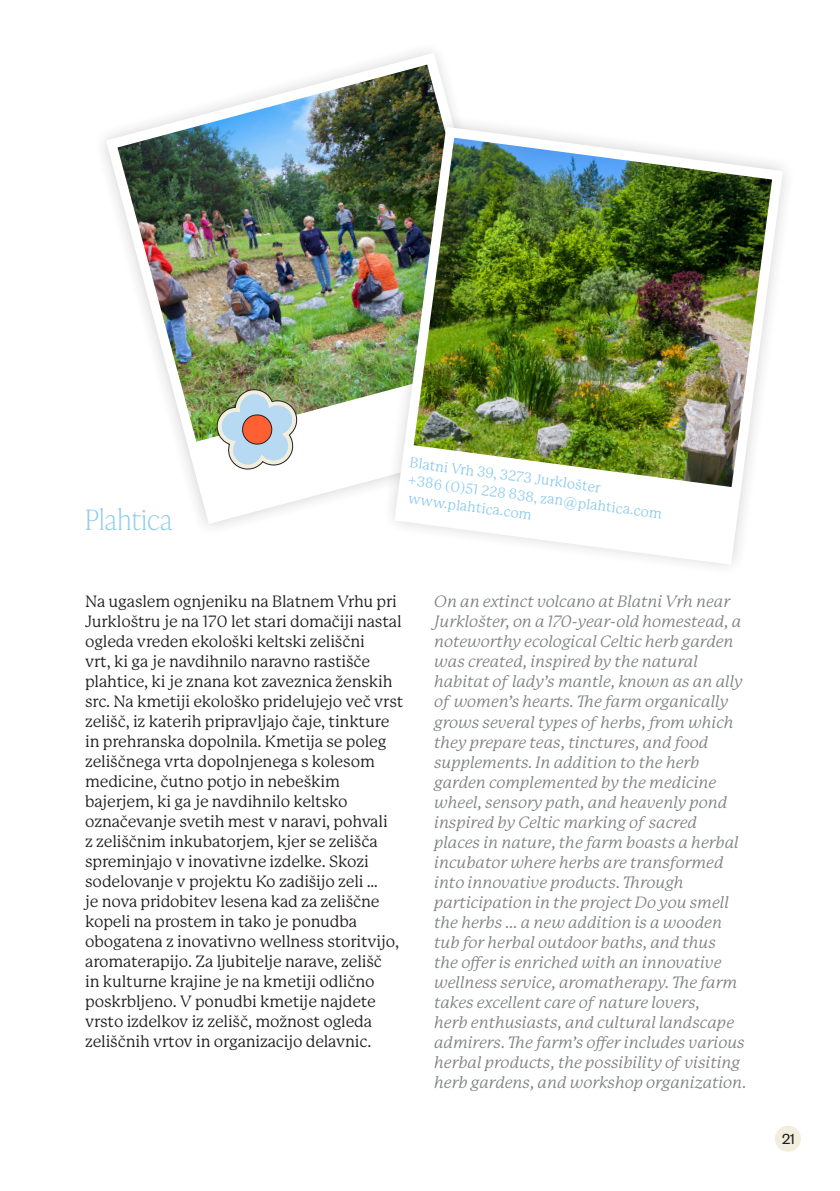
<style>
.page{position:relative;width:840px;height:1191px;background:#fff}
.page>*{position:absolute;margin:0;border:0;box-sizing:border-box;transform-origin:0 0}
.t1{font:100 28px "Ivy Presto Headline";letter-spacing:.03em;color:#8fcced}
.t2{font:italic 16px/20px "P22 Mackinac Pro";letter-spacing:-.01em;color:#808285}
.t3{font:16px/20px "P22 Mackinac Pro";letter-spacing:-.01em;color:#231f20}
.t4{font:16px "Founders Grotesk";color:#231f20}
.t5{font:14px/18.2px "P22 Mackinac Pro";color:#8fcced}
</style>
<div class="page">
<div style="left:774px;top:1125px;width:26px;height:26px;background:#f1eede;border-radius:50%"></div>
<svg style="left:106px;top:53px;width:335px;height:471px"></svg>
<img style="left:117px;top:65px;width:336px;height:377px">
<img style="left:377px;top:110px;width:409px;height:457px">
<svg style="left:394px;top:127px;width:388px;height:438px"></svg>
<img style="left:413px;top:138px;width:358px;height:349px">
<img style="left:209px;top:382px;width:95px;height:95px">
<p class="t1" style="left:85px;top:500px;width:89px">Plahtica</p>
<p class="t5" style="left:411px;top:453px;width:258px;rotate:8deg">Blatni Vrh 39, 32 73 Jurklošter<br>+386 (0)51 2 2 8 838, zan@plahtica.com www.plahtica.com</p>
<p class="t3" style="left:85px;top:592px;width:319px">Na ugaslem ognjeniku na Blatnem Vrhu pri Jurkloštru je na 170 let stari domačiji nastal ogleda vreden ekološki keltski zeliščni<br>vrt, ki ga je navdihnilo naravno rastišče plahtice, ki je znana kot zaveznica ženskih src. Na kmetiji ekološko pridelujejo več vrst zelišč, iz katerih pripravljajo čaje, tinkture in prehranska dopolnila. Kmetija se poleg zeliščnega vrta dopolnjenega s kolesom medicine, čutno potjo in nebeškim bajerjem, ki ga je navdihnilo keltsko označevanje svetih mest v naravi, pohvali<br>z zeliščnim inkubatorjem, kjer se zelišča spreminjajo v inovativne izdelke. Skozi sodelovanje v projektu Ko zadišijo zeli …<br>je nova pridobitev lesena kad za zeliščne kopeli na prostem in tako je ponudba obogatena z inovativno wellness storitvijo, aromaterapijo. Za ljubitelje narave, zelišč<br>in kulturne krajine je na kmetiji odlično poskrbljeno. V ponudbi kmetije najdete vrsto izdelkov iz zelišč, možnost ogleda zeliščnih vrtov in organizacijo delavnic.</p>
<p class="t2" style="left:434px;top:592px;width:314px">On an extinct volcano at Blatni Vrh near Jurklošter, on a 170-year-old homestead, a noteworthy ecological Celtic herb garden was created, inspired by the natural habitat of lady’s mantle, known as an ally of women’s hearts. The farm organically grows several types of herbs, from which they prepare teas, tinctures, and food supplements. In addition to the herb garden complemented by the medicine wheel, sensory path, and heavenly pond inspired by Celtic marking of sacred places in nature, the farm boasts a herbal incubator where herbs are transformed into innovative products. Through participation in the project Do you smell the herbs ... a new addition is a wooden tub for herbal outdoor baths, and thus<br>the offer is enriched with an innovative wellness service, aromatherapy. The farm takes excellent care of nature lovers,<br>herb enthusiasts, and cultural landscape admirers. The farm’s offer includes various herbal products, the possibility of visiting herb gardens, and workshop organization.</p>
<p class="t4" style="left:781px;top:1128px;width:14px">21</p>
</div>
